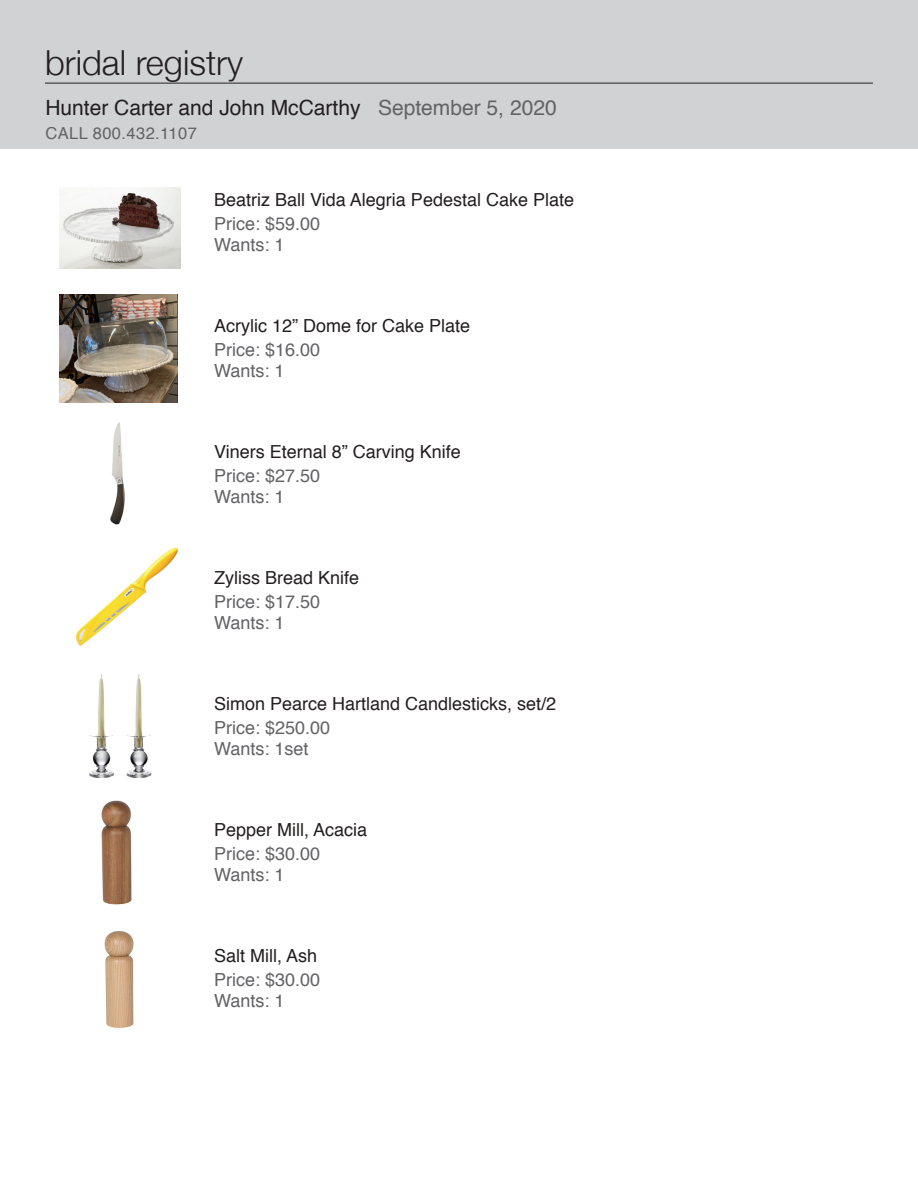
<style>
.page{position:relative;width:918px;height:1188px;background:#fff}
.page>*{position:absolute;margin:0;border:0;box-sizing:border-box;transform-origin:0 0}
.t1{font:300 34.5px "Helvetica Neue";color:#231f20}
.bride_and_groom{font:21px "Helvetica";color:#231f20}
.item{font:18px "Helvetica";color:#231f20}
.price_and_number{font:18px "Helvetica";color:#636366}
.t2{font:16.5px "Helvetica";letter-spacing:.025em;color:#636366}
.s1{color:#636366}
</style>
<div class="page">
<div style="left:0;top:0;width:918px;height:148px;background:#d1d2d4"></div>
<hr style="left:45px;top:83px;width:828px;height:1px;background:#231f20">
<img style="left:60px;top:187px;width:120px;height:81px">
<img style="left:60px;top:294px;width:118px;height:108px">
<img style="left:110px;top:422px;width:15px;height:103px">
<img style="left:76px;top:547px;width:102px;height:99px">
<img style="left:89px;top:674px;width:63px;height:104px">
<img style="left:101px;top:800px;width:31px;height:105px">
<img style="left:104px;top:931px;width:30px;height:97px">
<p class="t1" style="left:45px;top:35px;width:200px">bridal registry</p>
<p class="bride_and_groom" style="left:45px;top:92px;width:513px">Hunter Carter and John McCarthy <span class="s1">September 5, 2020</span></p>
<p class="t2" style="left:45px;top:121px;width:153px">CALL 800.432.1107</p>
<p class="item" style="left:214px;top:186px;width:361px">Beatriz Ball Vida Alegria Pedestal Cake Plate</p>
<p class="price_and_number" style="left:214px;top:210px;width:108px">Price: $59.00</p>
<p class="price_and_number" style="left:214px;top:231px;width:72px">Wants: 1</p>
<p class="item" style="left:214px;top:312px;width:258px">Acrylic 12” Dome for Cake Plate</p>
<p class="price_and_number" style="left:214px;top:336px;width:108px">Price: $16.00</p>
<p class="price_and_number" style="left:214px;top:357px;width:72px">Wants: 1</p>
<p class="item" style="left:214px;top:438px;width:248px">Viners Eternal 8” Carving Knife</p>
<p class="price_and_number" style="left:214px;top:462px;width:108px">Price: $27.50</p>
<p class="price_and_number" style="left:214px;top:483px;width:72px">Wants: 1</p>
<p class="item" style="left:214px;top:564px;width:147px">Zyliss Bread Knife</p>
<p class="price_and_number" style="left:214px;top:588px;width:108px">Price: $17.50</p>
<p class="price_and_number" style="left:214px;top:609px;width:72px">Wants: 1</p>
<p class="item" style="left:214px;top:690px;width:344px">Simon Pearce Hartland Candlesticks, set/2</p>
<p class="price_and_number" style="left:214px;top:714px;width:118px">Price: $250.00</p>
<p class="price_and_number" style="left:214px;top:735px;width:96px">Wants: 1set</p>
<p class="item" style="left:214px;top:816px;width:155px">Pepper Mill, Acacia</p>
<p class="price_and_number" style="left:214px;top:840px;width:108px">Price: $30.00</p>
<p class="price_and_number" style="left:214px;top:861px;width:72px">Wants: 1</p>
<p class="item" style="left:214px;top:942px;width:105px">Salt Mill, Ash</p>
<p class="price_and_number" style="left:214px;top:966px;width:108px">Price: $30.00</p>
<p class="price_and_number" style="left:214px;top:987px;width:72px">Wants: 1</p>
</div>
